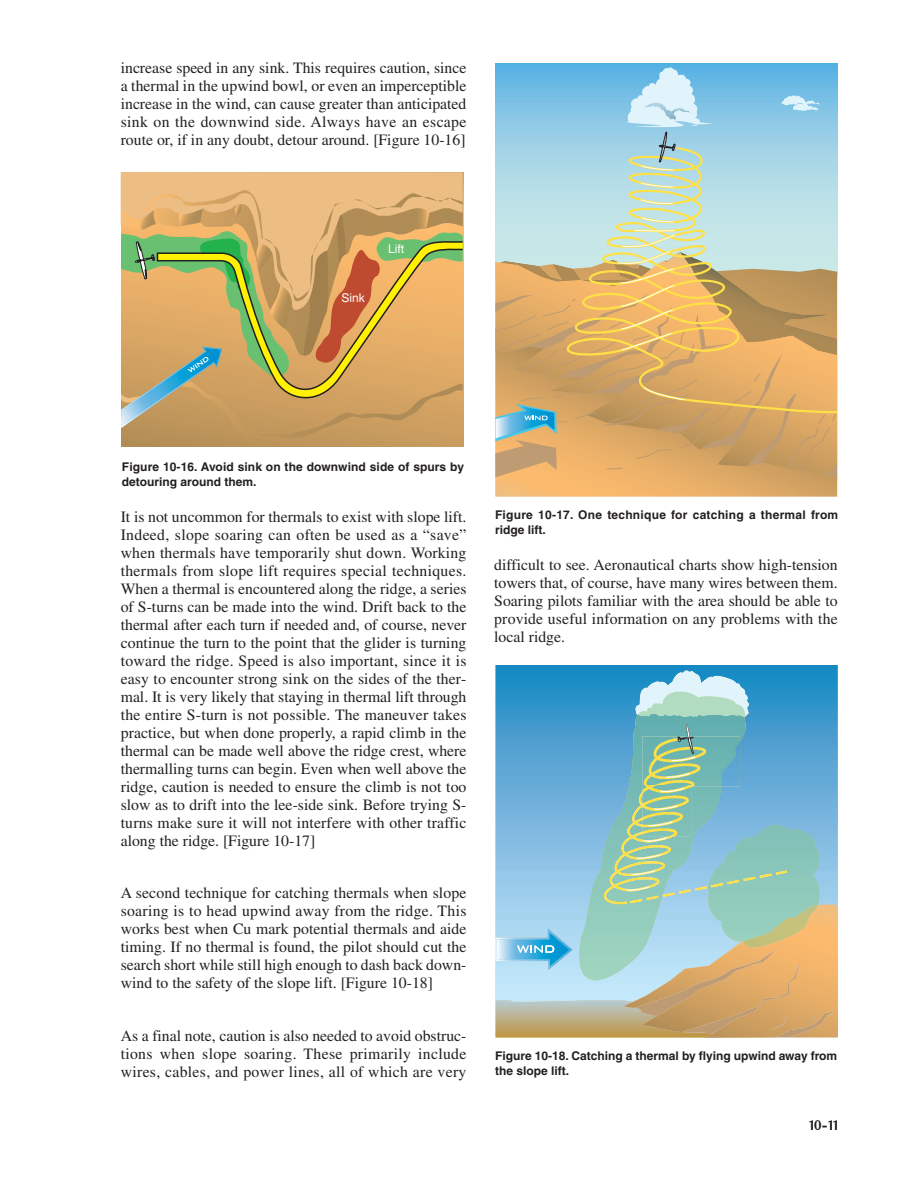
<style>
.page{position:relative;width:918px;height:1188px;background:#fff}
.page>*{position:absolute;margin:0;border:0;box-sizing:border-box;transform-origin:0 0}
.t1{font:15.75px/18px "Times";letter-spacing:.01em;color:#231f20;text-align:justify}
.t2{font:15.75px "Rubino Sans ICG Fill";color:#231f20}
.t3{font:700 12px/15px "Helvetica";color:#231f20}
.t4{font:700 12px/15px "Helvetica";letter-spacing:.02em;color:#231f20}
.t5{font:12px "Helvetica";color:#fff}
</style>
<div class="page">
<div style="left:121px;top:172px;width:343px;height:275px;background:#be965b"></div>
<div style="left:121px;top:172px;width:342px;height:16px;background:#ecbe84"></div>
<svg style="left:121px;top:188px;width:343px;height:252px"></svg>
<svg style="left:495px;top:64px;width:342px;height:166px"></svg>
<svg style="left:495px;top:477px;width:342px;height:20px"></svg>
<svg style="left:566px;top:145px;width:271px;height:85px"></svg>
<svg style="left:780px;top:94px;width:42px;height:18px"></svg>
<svg style="left:495px;top:230px;width:342px;height:247px"></svg>
<svg style="left:598px;top:67px;width:133px;height:156px"></svg>
<svg style="left:496px;top:665px;width:342px;height:122px"></svg>
<svg style="left:575px;top:713px;width:173px;height:74px"></svg>
<svg style="left:633px;top:669px;width:118px;height:49px"></svg>
<svg style="left:686px;top:724px;width:4px;height:12px"></svg>
<svg style="left:496px;top:787px;width:342px;height:251px"></svg>
<p class="t1" style="left:121px;top:60px;width:347px">increase speed in any sink. This requires caution, since a thermal in the upwind bowl, or even an imperceptible increase in the wind, can cause greater than anticipated sink on the downwind side. Always have an escape route or, if in any doubt, detour around. [Figure 10-16]</p>
<p class="t5" style="left:342px;top:294px;width:25px">Sink</p>
<p class="t5" style="left:388px;top:245px;width:18px">Lift</p>
<p class="t3" style="left:122px;top:460px;width:344px">Figure 10-16. Avoid sink on the downwind side of spurs by detouring around them.</p>
<p class="t1" style="left:121px;top:509px;width:347px">It is not uncommon for thermals to exist with slope lift.<br>Indeed, slope soaring can often be used as a “save” when thermals have temporarily shut down. Working thermals from slope lift requires special techniques.<br>When a thermal is encountered along the ridge, a series of S-turns can be made into the wind. Drift back to the thermal after each turn if needed and, of course, never continue the turn to the point that the glider is turning toward the ridge. Speed is also important, since it is easy to encounter strong sink on the sides of the ther&shy;mal. It is very likely that staying in thermal lift through the entire S-turn is not possible. The maneuver takes practice, but when done properly, a rapid climb in the thermal can be made well above the ridge crest, where thermalling turns can begin. Even when well above the ridge, caution is needed to ensure the climb is not too slow as to drift into the lee-side sink. Before trying S&shy;turns make sure it will not interfere with other traffic along the ridge. [Figure 10-17]</p>
<p class="t1" style="left:121px;top:885px;width:347px">A second technique for catching thermals when slope soaring is to head upwind away from the ridge. This works best when Cu mark potential thermals and aide timing. If no thermal is found, the pilot should cut the search short while still high enough to dash back down&shy;wind to the safety of the slope lift. [Figure 10-18]</p>
<p class="t1" style="left:121px;top:1028px;width:347px">As a final note, caution is also needed to avoid obstruc&shy;tions when slope soaring. These primarily include wires, cables, and power lines, all of which are very</p>
<p class="t4" style="left:495px;top:509px;width:345px">Figure 10-17. One technique for catching a thermal from ridge lift.</p>
<p class="t1" style="left:494px;top:557px;width:345px">difficult to see. Aeronautical charts show high-tension towers that, of course, have many wires between them.<br>Soaring pilots familiar with the area should be able to provide useful information on any problems with the local ridge.</p>
<p class="t3" style="left:495px;top:1050px;width:343px">Figure 10-18. Catching a thermal by flying upwind away from the slope lift.</p>
<p class="t2" style="left:809px;top:1120px;width:30px">10-11</p>
</div>
